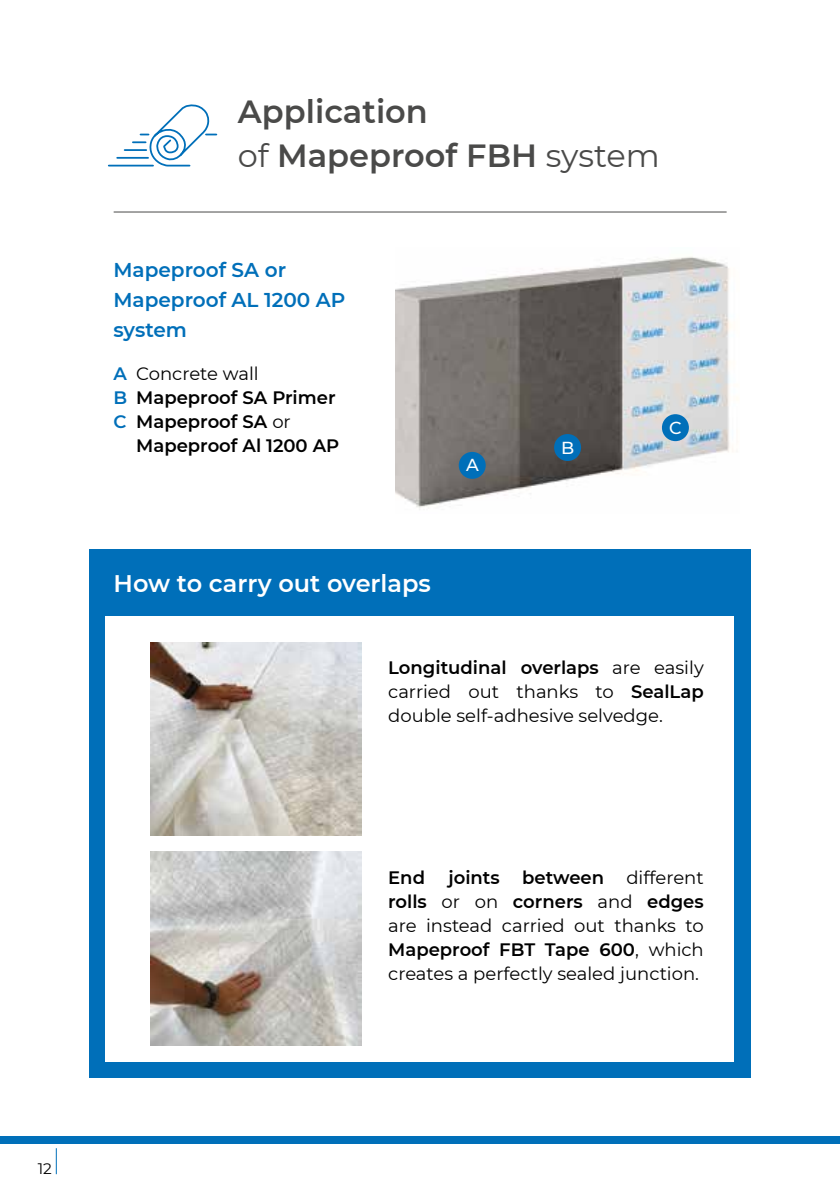
<style>
.page{position:relative;width:840px;height:1191px;background:#fff}
.page>*{position:absolute;margin:0;border:0;box-sizing:border-box;transform-origin:0 0}
.t1{font:600 32px/43.8px "Montserrat";color:#4a4a49}
.t2{font:600 24px "Montserrat";color:#fff}
.t3{font:600 20px/30px "Montserrat";color:#006fb9}
.t4{font:18px/24px "Montserrat";color:#000;text-align:justify}
.t5{font:600 18px/24px "Montserrat";color:#000}
.t6{font:500 17.4px "Montserrat";color:#fff}
.t7{font:15.2px "Montserrat";color:#000}
.s1{font-weight:400}
.s2{color:#006fb9}
.s3{font-weight:600}
</style>
<div class="page">
<div style="left:0;top:1135px;width:839px;height:8px;background:#006fb9"></div>
<svg style="left:56px;top:1148px;width:1px;height:26px"></svg>
<hr style="left:114px;top:212px;width:612px;height:1px;background:#4a4a49">
<svg style="left:108px;top:104px;width:110px;height:63px"></svg>
<img style="left:395px;top:256px;width:343px;height:254px">
<div style="left:458px;top:452px;width:27px;height:27px;background:#006fb9;border-radius:50%"></div>
<div style="left:553px;top:434px;width:27px;height:27px;background:#006fb9;border-radius:50%"></div>
<div style="left:661px;top:414px;width:27px;height:27px;background:#006fb9;border-radius:50%"></div>
<div style="left:89px;top:549px;width:661px;height:528px;background:#006fb9"></div>
<div style="left:105px;top:615px;width:629px;height:446px;background:#fff"></div>
<img style="left:151px;top:852px;width:210px;height:193px">
<img style="left:151px;top:642px;width:210px;height:193px">
<h1 class="t1" style="left:238px;top:89px;width:423px">Application<br><span class="s1">of</span> Mapeproof FBH <span class="s1">system</span></h1>
<p class="t3" style="left:113px;top:254px;width:233px">Mapeproof SA or<br>Mapeproof AL 1200 AP system</p>
<p class="t5" style="left:113px;top:361px;width:223px"><span class="s2">A</span> <span class="s1">Concrete wall<br></span><span class="s2">B</span> Mapeproof SA Primer<br><span class="s2">C</span> Mapeproof SA <span class="s1">or</span></p>
<p class="t5" style="left:136px;top:433px;width:204px">Mapeproof Al 1200 AP</p>
<p class="t6" style="left:466px;top:453px;width:14px">A</p>
<p class="t6" style="left:561px;top:435px;width:15px">B</p>
<p class="t6" style="left:669px;top:415px;width:14px">C</p>
<h2 class="t2" style="left:114px;top:566px;width:318px">How to carry out overlaps</h2>
<p class="t4" style="left:388px;top:655px;width:317px"><span class="s3">Longitudinal overlaps</span> are easily carried out thanks to <span class="s3">SealLap </span>double self-adhesive selvedge.</p>
<p class="t4" style="left:388px;top:865px;width:317px;text-indent:60px"><span class="s3">joints between</span> different <span class="s3">rolls</span> or on <span class="s3">corners</span> and <span class="s3">edges </span>are instead carried out thanks to <span class="s3">Mapeproof FBT Tape 600</span>, which creates a perfectly sealed junction.</p>
<p class="t5" style="left:388px;top:865px;width:38px">End</p>
<p class="t7" style="left:38px;top:1158px;width:16px">12</p>
</div>
